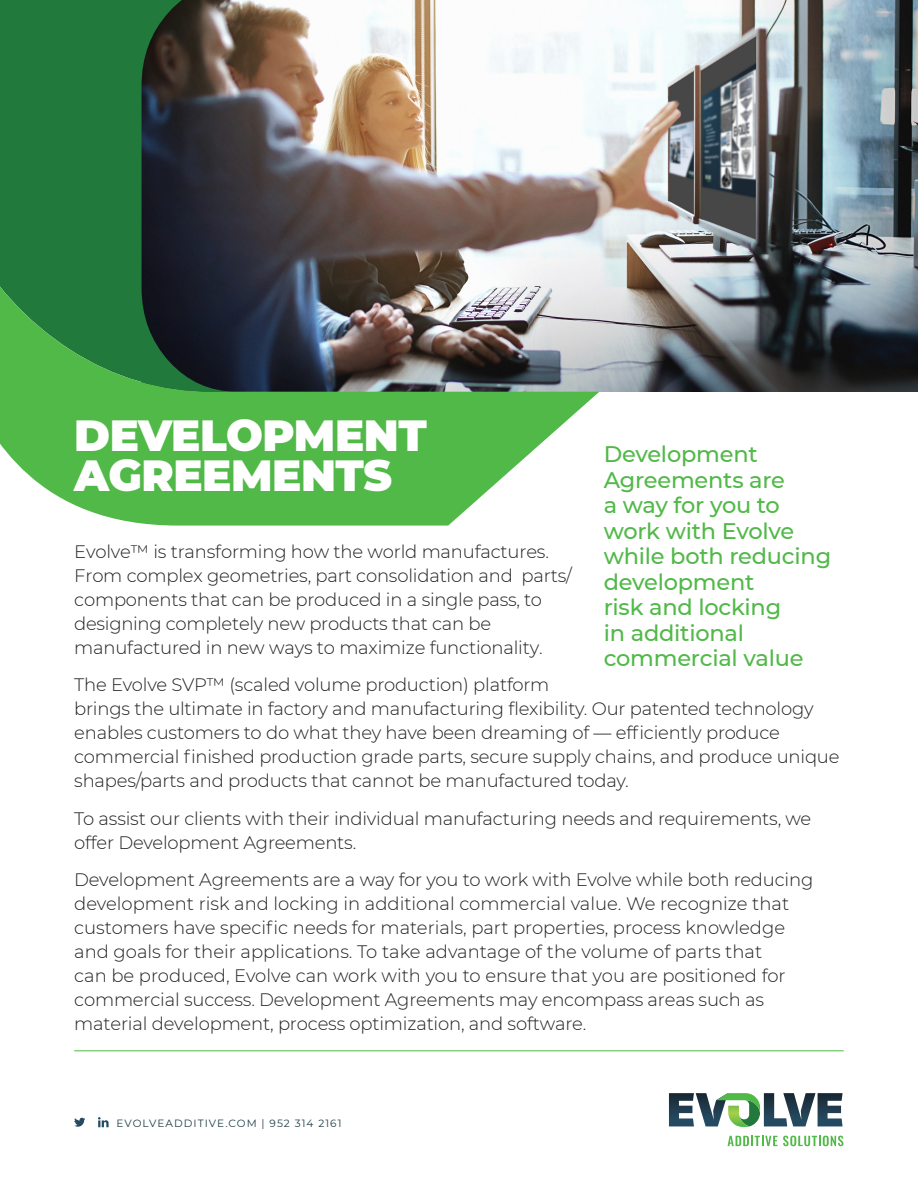
<style>
.page{position:relative;width:918px;height:1188px;background:#fff}
.page>*{position:absolute;margin:0;border:0;box-sizing:border-box;transform-origin:0 0}
.t1{font:900 43.5px/40.5px "Montserrat";letter-spacing:-.01em;color:#fff}
.t2{font:500 22.5px/25.5px "Montserrat";letter-spacing:-.01em;color:#51b948}
.t3{font:300 18px/24px "Montserrat";letter-spacing:-.01em;color:#231f20}
.t4{font:10.5px "Montserrat";letter-spacing:.1em;color:#203e46}
</style>
<div class="page">
<img style="left:242px;top:0;width:676px;height:392px">
<svg style="left:728px;top:1136px;width:115px;height:10px"></svg>
<svg style="left:669px;top:1093px;width:174px;height:34px"></svg>
<svg style="left:0;top:0;width:242px;height:109px;background:#31653c"></svg>
<img style="left:0;top:109px;width:599px;height:417px">
<hr style="left:74px;top:1050px;width:770px;height:1px;background:#51b948">
<svg style="left:74px;top:1118px;width:11px;height:9px"></svg>
<svg style="left:98px;top:1117px;width:11px;height:10px"></svg>
<h1 class="t1" style="left:74px;top:412px;width:354px">DEVELOPMENT<br>AGREEMENTS</h1>
<p class="t2" style="left:604px;top:441px;width:229px">Development<br>Agreements are<br>a way for you to work with Evolve while both reducing development<br>risk and locking<br>in additional commercial value</p>
<p class="t3" style="left:74px;top:539px;width:499px">Evolve™ is transforming how the world manufactures.<br>From complex geometries, part consolidation and parts/ components that can be produced in a single pass, to designing completely new products that can be manufactured in new ways to maximize functionality.</p>
<p class="t3" style="left:74px;top:673px;width:767px">The Evolve SVP™ (scaled volume production) platform<br>brings the ultimate in factory and manufacturing flexibility. Our patented technology enables customers to do what they have been dreaming of — efficiently produce commercial finished production grade parts, secure supply chains, and produce unique shapes/parts and products that cannot be manufactured today.</p>
<p class="t3" style="left:74px;top:806px;width:739px">To assist our clients with their individual manufacturing needs and requirements, we offer Development Agreements.</p>
<p class="t3" style="left:74px;top:868px;width:741px">Development Agreements are a way for you to work with Evolve while both reducing development risk and locking in additional commercial value. We recognize that customers have specific needs for materials, part properties, process knowledge and goals for their applications. To take advantage of the volume of parts that<br>can be produced, Evolve can work with you to ensure that you are positioned for commercial success. Development Agreements may encompass areas such as material development, process optimization, and software.</p>
<p class="t4" style="left:117px;top:1116px;width:226px">EVOLVEADDITIVE.COM | 952 314 2161</p>
</div>
